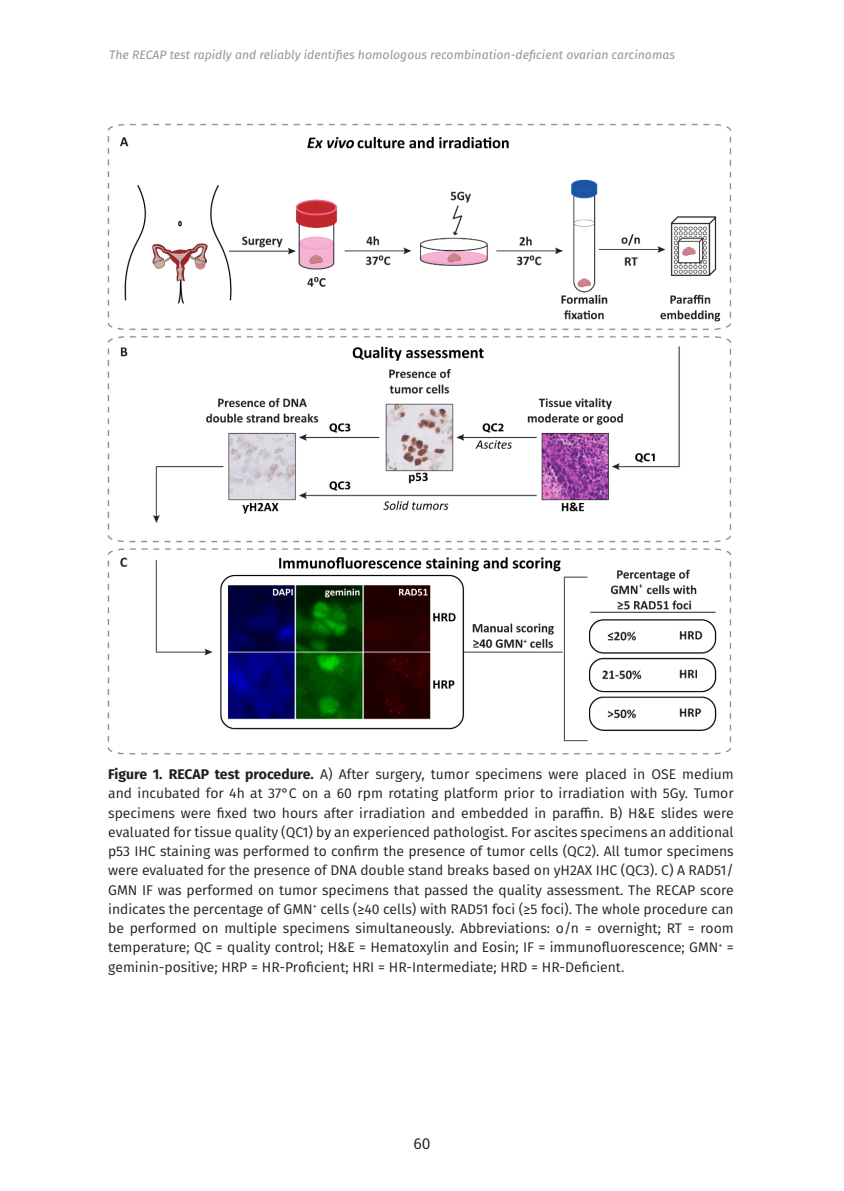
<style>
.page{position:relative;width:844px;height:1191px;background:#fff}
.page>*{position:absolute;margin:0;border:0;box-sizing:border-box;transform-origin:0 0}
.t1{font:15.75px "Fira Sans";color:#231f20}
.MDPI_4_3_table_footer{font:14px/19.2px "Fira Sans";color:#231f20;text-align:justify}
.Heading_2{font:italic 12.25px "Fira Sans";color:#939598}
.s1{font-weight:700}
</style>
<div class="page">
<img style="left:107px;top:123px;width:625px;height:632px">
<p class="Heading_2" style="left:109px;top:46px;width:567px">The RECAP test rapidly and reliably identifies homologous recombination-deficient ovarian carcinomas</p>
<p class="MDPI_4_3_table_footer" style="left:108px;top:764px;width:627px"><span class="s1">Figure 1. RECAP test procedure.</span> A) After surgery, tumor specimens were placed in OSE medium and incubated for 4h at 37°C on a 60 rpm rotating platform prior to irradiation with 5Gy. Tumor specimens were fixed two hours after irradiation and embedded in paraffin. B) H&amp;E slides were evaluated for tissue quality (QC1) by an experienced pathologist. For ascites specimens an additional p53 IHC staining was performed to confirm the presence of tumor cells (QC2). All tumor specimens were evaluated for the presence of DNA double stand breaks based on yH2AX IHC (QC3). C) A RAD51/ GMN IF was performed on tumor specimens that passed the quality assessment. The RECAP score indicates the percentage of GMN<sup>+</sup> cells (≥40 cells) with RAD51 foci (≥5 foci). The whole procedure can be performed on multiple specimens simultaneously. Abbreviations: o/n = overnight; RT = room temperature; QC = quality control; H&amp;E = Hematoxylin and Eosin; IF = immunofluorescence; GMN<sup>+</sup> = geminin-positive; HRP = HR-Proficient; HRI = HR-Intermediate; HRD = HR-Deficient.</p>
<p class="t1" style="left:413px;top:1132px;width:19px">60</p>
</div>
